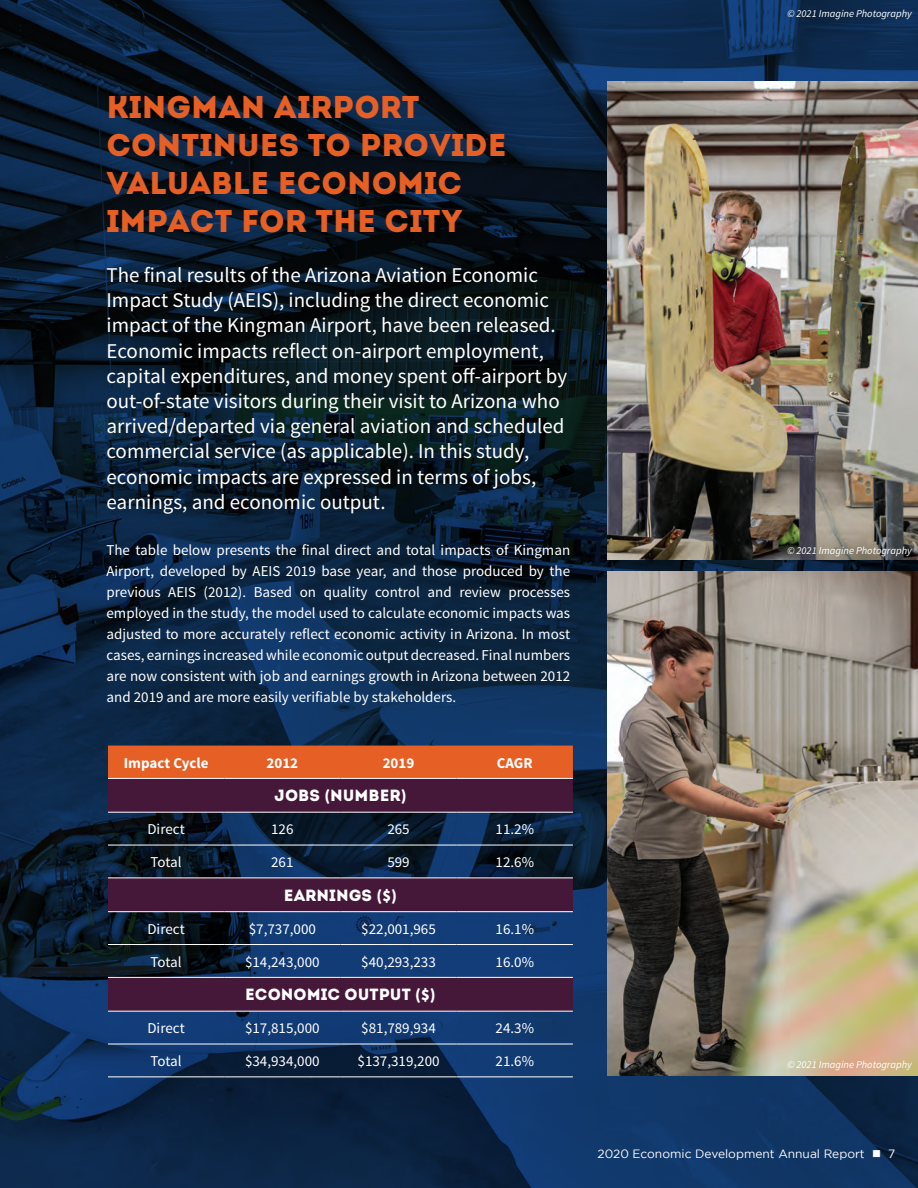
<style>
.page{position:relative;width:918px;height:1188px;background:#fff}
.page>*{position:absolute;margin:0;border:0;box-sizing:border-box;transform-origin:0 0}
.t1{font:31.5px/37.8px "Intro";color:#e65f24}
.t2{font:21px/25.2px "Source Sans Pro";color:#fff}
.t3{font:16.2px "Intro";color:#fff}
.body{font:15px/21px "Source Sans Pro";color:#fff;text-align:justify}
.body-2{font:700 15px "Source Sans Pro";color:#fff}
.t4{font:12px "Gotham";color:#fff}
.body-3{font:italic 10.5px "Source Sans Pro";color:#fff}
.s1{font-family:"Source Sans Variable"}
</style>
<div class="page">
<img style="left:0;top:0;width:918px;height:1188px">
<div style="left:108px;top:746px;width:465px;height:32px;background:#e65f24"></div>
<svg style="left:108px;top:779px;width:465px;height:232px;background:#272243"></svg>
<hr style="left:108px;top:778px;width:116px;height:1px;background:#fff">
<hr style="left:224px;top:778px;width:116px;height:1px;background:#fff">
<hr style="left:340px;top:778px;width:117px;height:1px;background:#fff">
<hr style="left:457px;top:778px;width:116px;height:1px;background:#fff">
<hr style="left:108px;top:812px;width:116px;height:1px;background:#fff">
<hr style="left:224px;top:812px;width:116px;height:1px;background:#fff">
<hr style="left:340px;top:812px;width:117px;height:1px;background:#fff">
<hr style="left:457px;top:812px;width:116px;height:1px;background:#fff">
<hr style="left:108px;top:845px;width:116px;height:1px;background:#fff">
<hr style="left:224px;top:845px;width:116px;height:1px;background:#fff">
<hr style="left:340px;top:845px;width:117px;height:1px;background:#fff">
<hr style="left:457px;top:845px;width:116px;height:1px;background:#fff">
<hr style="left:108px;top:878px;width:116px;height:1px;background:#fff">
<hr style="left:224px;top:878px;width:116px;height:1px;background:#fff">
<hr style="left:340px;top:878px;width:117px;height:1px;background:#fff">
<hr style="left:457px;top:878px;width:116px;height:1px;background:#fff">
<hr style="left:108px;top:911px;width:116px;height:1px;background:#fff">
<hr style="left:224px;top:911px;width:116px;height:1px;background:#fff">
<hr style="left:340px;top:911px;width:117px;height:1px;background:#fff">
<hr style="left:457px;top:911px;width:116px;height:1px;background:#fff">
<hr style="left:108px;top:944px;width:116px;height:1px;background:#fff">
<hr style="left:224px;top:944px;width:116px;height:1px;background:#fff">
<hr style="left:340px;top:944px;width:117px;height:1px;background:#fff">
<hr style="left:457px;top:944px;width:116px;height:1px;background:#fff">
<hr style="left:108px;top:977px;width:116px;height:1px;background:#fff">
<hr style="left:224px;top:977px;width:116px;height:1px;background:#fff">
<hr style="left:340px;top:977px;width:117px;height:1px;background:#fff">
<hr style="left:457px;top:977px;width:116px;height:1px;background:#fff">
<hr style="left:108px;top:1011px;width:116px;height:1px;background:#fff">
<hr style="left:224px;top:1011px;width:116px;height:1px;background:#fff">
<hr style="left:340px;top:1011px;width:117px;height:1px;background:#fff">
<hr style="left:457px;top:1011px;width:116px;height:1px;background:#fff">
<hr style="left:108px;top:1044px;width:116px;height:1px;background:#fff">
<hr style="left:224px;top:1044px;width:116px;height:1px;background:#fff">
<hr style="left:340px;top:1044px;width:117px;height:1px;background:#fff">
<hr style="left:457px;top:1044px;width:116px;height:1px;background:#fff">
<hr style="left:108px;top:1076px;width:116px;height:1px;background:#fff">
<hr style="left:224px;top:1076px;width:116px;height:1px;background:#fff">
<hr style="left:340px;top:1076px;width:117px;height:1px;background:#fff">
<hr style="left:457px;top:1076px;width:116px;height:1px;background:#fff">
<img style="left:608px;top:81px;width:310px;height:478px">
<img style="left:608px;top:571px;width:310px;height:505px">
<p class="t1" style="left:107px;top:88px;width:402px">KINGMAN AIRPORT<br>CONTINUES TO PROVIDE<br>VALUABLE ECONOMIC<br>IMPACT FOR THE CITY</p>
<p class="t2" style="left:107px;top:263px;width:462px">The final results of the Arizona Aviation Economic Impact Study (AEIS), including the direct economic impact of the Kingman Airport, have been released.<br>Economic impacts reflect on-airport employment, capital expenditures, and money spent off-airport by out-of-state visitors during their visit to Arizona who arrived/departed via general aviation and scheduled commercial service (as applicable). In this study, economic impacts are expressed in terms of jobs, earnings, and economic output.</p>
<p class="body" style="left:107px;top:540px;width:465px">The table below presents the final direct and total impacts of Kingman Airport, developed by AEIS 2019 base year, and those produced by the previous AEIS (2012). Based on quality control and review processes employed in the study, the model used to calculate economic impacts was adjusted to more accurately reflect economic activity in Arizona. In most cases, earnings increased while economic output decreased. Final numbers are now consistent with job and earnings growth in Arizona between 2012 and 2019 and are more easily verifiable by stakeholders.</p>
<p class="body-3" style="left:788px;top:7px;width:126px">© 2021 Imagine Photography</p>
<p class="body-3" style="left:788px;top:544px;width:126px">© 2021 Imagine Photography</p>
<p class="body-2" style="left:124px;top:753px;width:86px">Impact Cycle</p>
<p class="body-2" style="left:267px;top:753px;width:33px">2012</p>
<p class="body-2" style="left:383px;top:753px;width:33px">2019</p>
<p class="body-2" style="left:497px;top:753px;width:37px">CAGR</p>
<p class="t3" style="left:274px;top:786px;width:134px">JOBS <span class="s1">(</span>NUMBER<span class="s1">)</span></p>
<p class="body" style="left:147px;top:819px;width:39px">Direct</p>
<p class="body" style="left:271px;top:819px;width:24px">126</p>
<p class="body" style="left:387px;top:819px;width:24px">265</p>
<p class="body" style="left:496px;top:819px;width:40px">11.2%</p>
<p class="body" style="left:150px;top:852px;width:33px">Total</p>
<p class="body" style="left:271px;top:852px;width:24px">261</p>
<p class="body" style="left:387px;top:852px;width:24px">599</p>
<p class="body" style="left:496px;top:852px;width:40px">12.6%</p>
<p class="t3" style="left:284px;top:886px;width:115px">EARNINGS <span class="s1">($)</span></p>
<p class="body" style="left:147px;top:919px;width:39px">Direct</p>
<p class="body" style="left:249px;top:919px;width:69px">$7,737,000</p>
<p class="body" style="left:361px;top:919px;width:76px">$22,001,965</p>
<p class="body" style="left:496px;top:919px;width:40px">16.1%</p>
<p class="body" style="left:150px;top:951px;width:33px">Total</p>
<p class="body" style="left:245px;top:951px;width:76px">$14,243,000</p>
<p class="body" style="left:361px;top:951px;width:76px">$40,293,233</p>
<p class="body" style="left:496px;top:951px;width:40px">16.0%</p>
<p class="t3" style="left:245px;top:985px;width:192px">ECONOMIC OUTPUT <span class="s1">($)</span></p>
<p class="body" style="left:147px;top:1018px;width:39px">Direct</p>
<p class="body" style="left:245px;top:1018px;width:76px">$17,815,000</p>
<p class="body" style="left:361px;top:1018px;width:76px">$81,789,934</p>
<p class="body" style="left:496px;top:1018px;width:40px">24.3%</p>
<p class="body" style="left:150px;top:1051px;width:33px">Total</p>
<p class="body" style="left:245px;top:1051px;width:76px">$34,934,000</p>
<p class="body" style="left:358px;top:1051px;width:84px">$137,319,200</p>
<p class="body" style="left:496px;top:1051px;width:40px">21.6%</p>
<p class="body-3" style="left:788px;top:1058px;width:126px">© 2021 Imagine Photography</p>
<p class="t4" style="left:598px;top:1147px;width:299px">2020 Economic Development Annual Report ■ 7</p>
</div>
